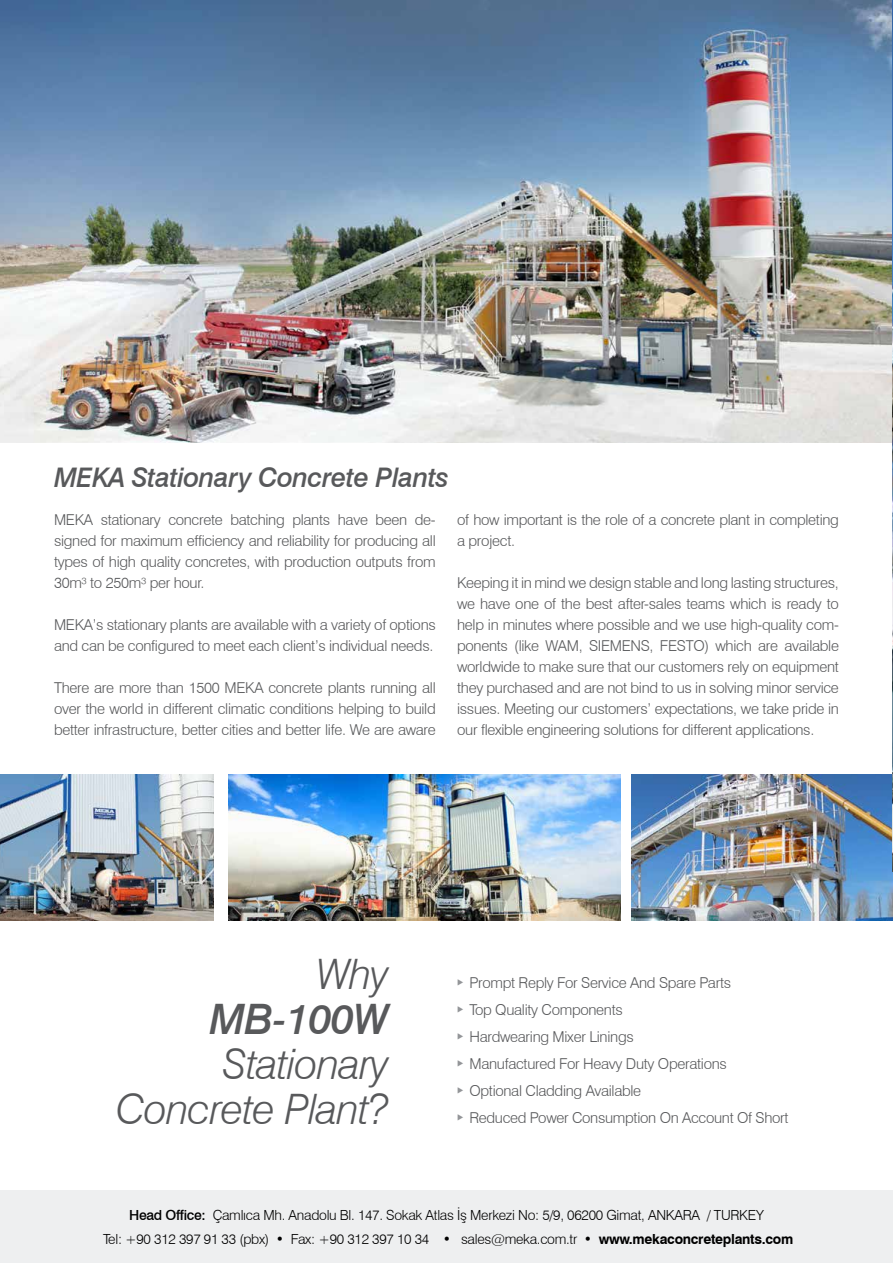
<style>
.page{position:relative;width:893px;height:1263px;background:#fff}
.page>*{position:absolute;margin:0;border:0;box-sizing:border-box;transform-origin:0 0}
.t1{font:italic 300 42px/45px "Swiss 721 BT";letter-spacing:-.02em;color:#58595b;text-align:right}
.t2{font:italic 500 42px "Swiss 721 BT";letter-spacing:-.02em;color:#58595b}
.t3{font:italic 500 27px "Swiss 721 BT";letter-spacing:-.02em;color:#58595b}
.t4{font:300 15px/21px "Swiss 721 BT";letter-spacing:-.02em;color:#58595b;text-align:justify}
.t5{font:300 13.95px/24.6px "Swiss 721 BT";letter-spacing:-.02em;color:#000;text-align:center}
.s1{font-weight:500}
.s2{font-weight:700}
</style>
<div class="page">
<img style="left:0;top:0;width:892px;height:442px">
<img style="left:0;top:774px;width:213px;height:147px">
<img style="left:228px;top:774px;width:392px;height:147px">
<img style="left:631px;top:774px;width:262px;height:147px">
<div style="left:0;top:1191px;width:893px;height:72px;background:#eeeff0"></div>
<img style="left:892px;top:0;width:1px;height:872px">
<h2 class="t3" style="left:54px;top:461px;width:396px">MEKA Stationary Concrete Plants</h2>
<p class="t4" style="left:54px;top:509px;width:383px">MEKA stationary concrete batching plants have been de&shy;signed for maximum efficiency and reliability for producing all types of high quality concretes, with production outputs from 30m³ to 250m³ per hour.</p>
<p class="t4" style="left:54px;top:614px;width:383px">MEKA’s stationary plants are available with a variety of options and can be configured to meet each client’s individual needs.</p>
<p class="t4" style="left:54px;top:677px;width:383px">There are more than 1500 MEKA concrete plants running all over the world in different climatic conditions helping to build better infrastructure, better cities and better life. We are aware</p>
<p class="t4" style="left:457px;top:509px;width:383px">of how important is the role of a concrete plant in completing a project.</p>
<p class="t4" style="left:457px;top:572px;width:383px">Keeping it in mind we design stable and long lasting structures, we have one of the best after-sales teams which is ready to help in minutes where possible and we use high-quality com&shy;ponents (like WAM, SIEMENS, FESTO) which are available worldwide to make sure that our customers rely on equipment they purchased and are not bind to us in solving minor service issues. Meeting our customers’ expectations, we take pride in our flexible engineering solutions for different applications.</p>
<h1 class="t1" style="left:316px;top:952px;width:74px">Why</h1>
<h1 class="t2" style="left:209px;top:994px;width:181px">MB-100W</h1>
<h1 class="t1" style="left:116px;top:1042px;width:275px">Stationary<br>Concrete Plant?</h1>
<p class="t4" style="left:457px;top:972px;width:276px"><sup>◆</sup> Prompt Reply For Service And Spare Parts</p>
<p class="t4" style="left:457px;top:999px;width:167px"><sup>◆</sup> Top Quality Components</p>
<p class="t4" style="left:457px;top:1026px;width:178px"><sup>◆</sup> Hardwearing Mixer Linings</p>
<p class="t4" style="left:457px;top:1053px;width:271px"><sup>◆</sup> Manufactured For Heavy Duty Operations</p>
<p class="t4" style="left:457px;top:1080px;width:186px"><sup>◆</sup> Optional Cladding Available</p>
<p class="t4" style="left:457px;top:1107px;width:333px"><sup>◆</sup> Reduced Power Consumption On Account Of Short</p>
<p class="t5" style="left:103px;top:1202px;width:692px"><span class="s1">Head Office:</span> Çamlıca Mh. Anadolu Bl. 147. Sokak Atlas İş Merkezi No: 5/9, 06200 Gimat, ANKARA / TURKEY<br>Tel: +90 312 397 91 33 (pbx) • Fax: +90 312 397 10 34 • sales@meka.com.tr • <span class="s2">www.mekaconcreteplants.com</span></p>
</div>
